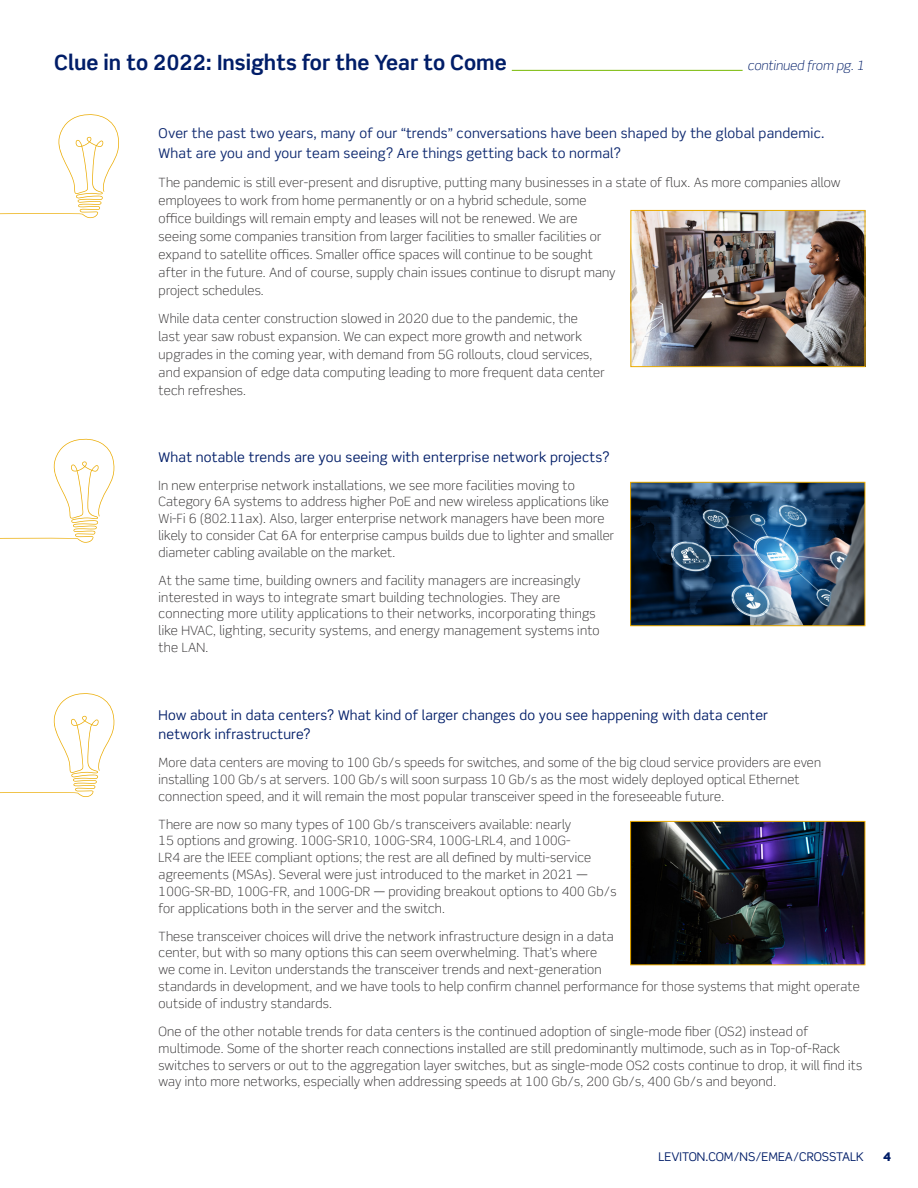
<style>
.page{position:relative;width:918px;height:1188px;background:#fff}
.page>*{position:absolute;margin:0;border:0;box-sizing:border-box;transform-origin:0 0}
.NL_-_Headers_Continued{font:700 21px "Scene Std";color:#001d68}
.NL_-_Body_Copy{font:13.5px/19.5px "Scene Std";letter-spacing:.015em;color:#001d68}
.NL_-_Body_Copy-2{font:13.5px/19.5px "Scene Std";letter-spacing:.015em;color:#0d286f}
.NL_-_Body_Copy-3{font:300 12.75px/16.8px "Scene Std";letter-spacing:.015em;color:#312f30}
.NL_-_Headers_Continued-2{font:italic 300 12.75px "Scene Std";color:#001d68}
.t1{font:12px "Scene Std";color:#001d68}
.t2{font:900 12px "Scene Std";color:#001d68}
</style>
<div class="page">
<img style="left:632px;top:823px;width:231px;height:140px">
<div style="left:630px;top:821px;width:235px;height:144px;border:1px solid #ebab00"></div>
<svg style="left:0;top:693px;width:114px;height:104px"></svg>
<svg style="left:0;top:439px;width:114px;height:104px"></svg>
<img style="left:632px;top:484px;width:231px;height:140px">
<div style="left:630px;top:482px;width:235px;height:144px;border:1px solid #ebab00"></div>
<hr style="left:512px;top:70px;width:231px;height:1px;background:#76b900">
<svg style="left:0;top:114px;width:119px;height:104px"></svg>
<img style="left:632px;top:212px;width:231px;height:153px">
<div style="left:630px;top:210px;width:235px;height:157px;border:1px solid #ebab00"></div>
<p class="NL_-_Headers_Continued" style="left:54px;top:50px;width:454px">Clue in to 2022: Insights for the Year to Come</p>
<p class="NL_-_Headers_Continued-2" style="left:748px;top:58px;width:118px">continued from pg. 1</p>
<p class="NL_-_Body_Copy-2" style="left:159px;top:124px;width:667px">Over the past two years, many of our “trends” conversations have been shaped by the global pandemic.<br>What are you and your team seeing? Are things getting back to normal?</p>
<p class="NL_-_Body_Copy-3" style="left:159px;top:173px;width:684px;line-height:18px">The pandemic is still ever-present and disruptive, putting many businesses in a state of flux. As more companies allow employees to work from home permanently or on a hybrid schedule, some<br>office buildings will remain empty and leases will not be renewed. We are<br>seeing some companies transition from larger facilities to smaller facilities or<br>expand to satellite offices. Smaller office spaces will continue to be sought<br>after in the future. And of course, supply chain issues continue to disrupt many<br>project schedules.</p>
<p class="NL_-_Body_Copy-3" style="left:159px;top:310px;width:448px;line-height:18px">While data center construction slowed in 2020 due to the pandemic, the<br>last year saw robust expansion. We can expect more growth and network upgrades in the coming year, with demand from 5G rollouts, cloud services, and expansion of edge data computing leading to more frequent data center tech refreshes.</p>
<p class="NL_-_Body_Copy" style="left:159px;top:447px;width:452px">What notable trends are you seeing with enterprise network projects?</p>
<p class="NL_-_Body_Copy-3" style="left:159px;top:477px;width:457px">In new enterprise network installations, we see more facilities moving to Category 6A systems to address higher PoE and new wireless applications like Wi-Fi 6 (802.11ax). Also, larger enterprise network managers have been more likely to consider Cat 6A for enterprise campus builds due to lighter and smaller diameter cabling available on the market.</p>
<p class="NL_-_Body_Copy-3" style="left:159px;top:572px;width:443px">At the same time, building owners and facility managers are increasingly interested in ways to integrate smart building technologies. They are connecting more utility applications to their networks, incorporating things like HVAC, lighting, security systems, and energy management systems into the LAN.</p>
<p class="NL_-_Body_Copy" style="left:159px;top:705px;width:611px">How about in data centers? What kind of larger changes do you see happening with data center network infrastructure?</p>
<p class="NL_-_Body_Copy-3" style="left:159px;top:754px;width:664px">More data centers are moving to 100 Gb/s speeds for switches, and some of the big cloud service providers are even installing 100 Gb/s at servers. 100 Gb/s will soon surpass 10 Gb/s as the most widely deployed optical Ethernet connection speed, and it will remain the most popular transceiver speed in the foreseeable future.</p>
<p class="NL_-_Body_Copy-3" style="left:159px;top:816px;width:459px">There are now so many types of 100 Gb/s transceivers available: nearly<br>15 options and growing. 100G-SR10, 100G-SR4, 100G-LRL4, and 100G-<br>LR4 are the IEEE compliant options; the rest are all defined by multi-service agreements (MSAs). Several were just introduced to the market in 2021 — 100G-SR-BD, 100G-FR, and 100G-DR — providing breakout options to 400 Gb/s for applications both in the server and the switch.</p>
<p class="NL_-_Body_Copy-3" style="left:159px;top:928px;width:703px">These transceiver choices will drive the network infrastructure design in a data<br>center, but with so many options this can seem overwhelming. That’s where<br>we come in. Leviton understands the transceiver trends and next-generation<br>standards in development, and we have tools to help confirm channel performance for those systems that might operate outside of industry standards.</p>
<p class="NL_-_Body_Copy-3" style="left:159px;top:1023px;width:705px">One of the other notable trends for data centers is the continued adoption of single-mode fiber (OS2) instead of multimode. Some of the shorter reach connections installed are still predominantly multimode, such as in Top-of-Rack switches to servers or out to the aggregation layer switches, but as single-mode OS2 costs continue to drop, it will find its way into more networks, especially when addressing speeds at 100 Gb/s, 200 Gb/s, 400 Gb/s and beyond.</p>
<p class="t1" style="left:659px;top:1149px;width:207px">LEVITON.COM/NS/EMEA/CROSSTALK</p>
<p class="t2" style="left:883px;top:1149px;width:9px">4</p>
</div>
